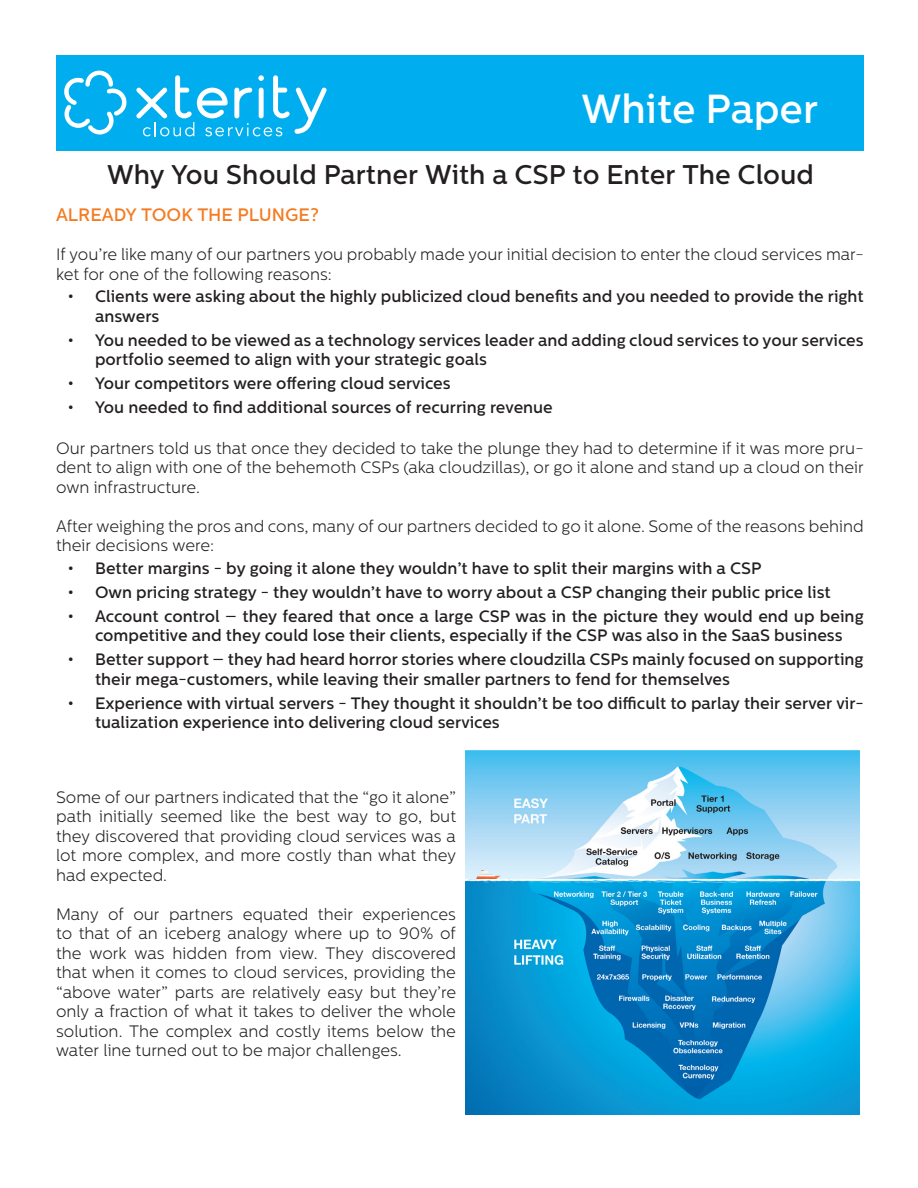
<style>
.page{position:relative;width:918px;height:1188px;background:#fff}
.page>*{position:absolute;margin:0;border:0;box-sizing:border-box;transform-origin:0 0}
.Main_Head{font:500 40.5px "Centrale Sans";color:#fff}
.Main_Head-2{font:500 27px "Centrale Sans";color:#231f20}
.Main_Head-3{font:500 18px "Centrale Sans";color:#f47b21}
.Main_Head-4{font:300 16.5px/19.5px "Centrale Sans";color:#231f20;text-align:justify}
.t1{font:500 16.5px/19.5px "Centrale Sans";color:#231f20}
</style>
<div class="page">
<div style="left:56px;top:56px;width:808px;height:95px;background:#00aeef"></div>
<svg style="left:64px;top:71px;width:63px;height:64px"></svg>
<svg style="left:136px;top:75px;width:191px;height:61px"></svg>
<img style="left:465px;top:750px;width:394px;height:365px">
<p class="Main_Head" style="left:581px;top:86px;width:238px">White Paper</p>
<p class="Main_Head-2" style="left:107px;top:159px;width:708px">Why You Should Partner With a CSP to Enter The Cloud</p>
<p class="Main_Head-3" style="left:56px;top:205px;width:265px">ALREADY TOOK THE PLUNGE?</p>
<p class="Main_Head-4" style="left:56px;top:245px;width:809px">If you’re like many of our partners you probably made your initial decision to enter the cloud services mar&shy;ket for one of the following reasons:</p>
<p class="t1" style="left:95px;top:287px;width:770px;text-indent:-27px">• Clients were asking about the highly publicized cloud benefits and you needed to provide the right answers</p>
<p class="t1" style="left:95px;top:330px;width:770px;text-indent:-27px">• You needed to be viewed as a technology services leader and adding cloud services to your services portfolio seemed to align with your strategic goals</p>
<p class="t1" style="left:68px;top:374px;width:384px">• Your competitors were offering cloud services</p>
<p class="t1" style="left:68px;top:398px;width:486px">• You needed to find additional sources of recurring revenue</p>
<p class="Main_Head-4" style="left:56px;top:438px;width:809px">Our partners told us that once they decided to take the plunge they had to determine if it was more pru&shy;dent to align with one of the behemoth CSPs (aka cloudzillas), or go it alone and stand up a cloud on their own infrastructure.</p>
<p class="Main_Head-4" style="left:56px;top:516px;width:809px">After weighing the pros and cons, many of our partners decided to go it alone. Some of the reasons behind their decisions were:</p>
<p class="t1" style="left:68px;top:558px;width:695px">• Better margins - by going it alone they wouldn’t have to split their margins with a CSP</p>
<p class="t1" style="left:68px;top:582px;width:764px">• Own pricing strategy - they wouldn’t have to worry about a CSP changing their public price list</p>
<p class="t1" style="left:68px;top:606px;width:797px;text-align:center">• Account control – they feared that once a large CSP was in the picture they would end up being competitive and they could lose their clients, especially if the CSP was also in the SaaS business</p>
<p class="t1" style="left:95px;top:650px;width:770px;text-indent:-27px">• Better support – they had heard horror stories where cloudzilla CSPs mainly focused on supporting their mega-customers, while leaving their smaller partners to fend for themselves</p>
<p class="t1" style="left:95px;top:693px;width:770px;text-indent:-27px">• Experience with virtual servers - They thought it shouldn’t be too difficult to parlay their server vir&shy;tualization experience into delivering cloud services</p>
<p class="Main_Head-4" style="left:56px;top:788px;width:402px">Some of our partners indicated that the “go it alone” path initially seemed like the best way to go, but they discovered that providing cloud services was a lot more complex, and more costly than what they had expected.</p>
<p class="Main_Head-4" style="left:56px;top:905px;width:402px">Many of our partners equated their experiences to that of an iceberg analogy where up to 90% of the work was hidden from view. They discovered that when it comes to cloud services, providing the “above water” parts are relatively easy but they’re only a fraction of what it takes to deliver the whole solution. The complex and costly items below the water line turned out to be major challenges.</p>
</div>
